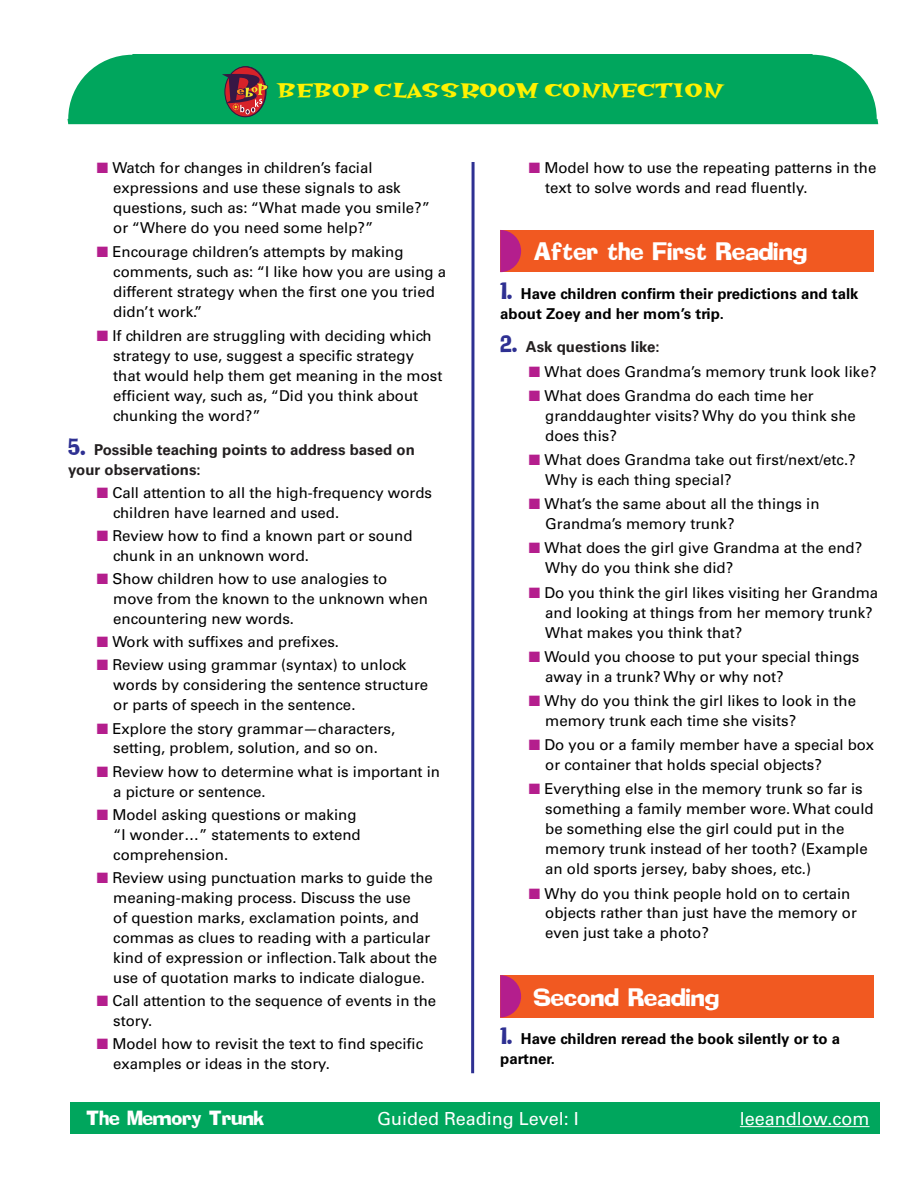
<style>
.page{position:relative;width:918px;height:1188px;background:#fff}
.page>*{position:absolute;margin:0;border:0;box-sizing:border-box;transform-origin:0 0}
.t1{font:22.5px "Hotsy Totsy Bold Mv B";color:#fff101}
.t2{font:22.2px "Addled";color:#fff}
.t3{font:18px "Univers";color:#fff}
.t4{font:18px "Addled";color:#fff}
.t5{font:15px/20px "Univers";color:#000}
.t6{font:700 15px/20px "Univers";color:#000}
.t7{font:700 15px/20px "Univers";color:#231f20}
.s1{color:#b41e8d}
.s2{font-family:"Addled";font-weight:400;font-size:21px;color:#2e3092}
</style>
<div class="page">
<div style="left:68px;top:54px;width:810px;height:70px;background:#00a65d"></div>
<div style="left:70px;top:1102px;width:810px;height:31px;background:#00a65d"></div>
<hr style="left:740px;top:1126px;width:130px;height:1px;background:#fff">
<svg style="left:225px;top:67px;width:40px;height:50px"></svg>
<div style="left:224px;top:66px;width:42px;height:51px;border:1px solid #371745;border-radius:50%"></div>
<svg style="left:222px;top:74px;width:46px;height:40px;background:#784b43"></svg>
<svg style="left:471px;top:162px;width:4px;height:911px;background:#6163ac"></svg>
<div style="left:500px;top:230px;width:374px;height:42px;background:#f15921"></div>
<svg style="left:500px;top:230px;width:21px;height:42px"></svg>
<div style="left:500px;top:975px;width:374px;height:43px;background:#f15921"></div>
<svg style="left:500px;top:975px;width:21px;height:42px"></svg>
<h1 class="t1" style="left:277px;top:79px;width:447px">BEBOP CLASSROOM CONNECTION</h1>
<p class="t5" style="left:113px;top:158px;width:318px;text-indent:-16px"><span class="s1">■</span> Watch for changes in children’s facial expressions and use these signals to ask questions, such as: “What made you smile?” or “Where do you need some help?”</p>
<p class="t5" style="left:113px;top:242px;width:335px;text-indent:-16px"><span class="s1">■</span> Encourage children’s attempts by making comments, such as: “I like how you are using a different strategy when the first one you tried didn’t work.”</p>
<p class="t5" style="left:113px;top:326px;width:331px;text-indent:-16px"><span class="s1">■</span> If children are struggling with deciding which strategy to use, suggest a specific strategy that would help them get meaning in the most efficient way, such as, “Did you think about chunking the word?”</p>
<p class="t7" style="left:68px;top:440px;width:348px"><span class="s2">5.</span> Possible teaching points to address based on your observations:</p>
<p class="t5" style="left:113px;top:483px;width:320px;text-indent:-16px"><span class="s1">■</span> Call attention to all the high-frequency words children have learned and used.</p>
<p class="t5" style="left:113px;top:526px;width:301px;text-indent:-16px"><span class="s1">■</span> Review how to find a known part or sound chunk in an unknown word.</p>
<p class="t5" style="left:113px;top:569px;width:316px;text-indent:-16px"><span class="s1">■</span> Show children how to use analogies to move from the known to the unknown when encountering new words.</p>
<p class="t5" style="left:97px;top:632px;width:244px"><span class="s1">■</span> Work with suffixes and prefixes.</p>
<p class="t5" style="left:113px;top:655px;width:317px;text-indent:-16px"><span class="s1">■</span> Review using grammar (syntax) to unlock words by considering the sentence structure or parts of speech in the sentence.</p>
<p class="t5" style="left:97px;top:718px;width:300px;text-align:center"><span class="s1">■</span> Explore the story grammar—characters, setting, problem, solution, and so on.</p>
<p class="t5" style="left:113px;top:761px;width:328px;text-indent:-16px"><span class="s1">■</span> Review how to determine what is important in a picture or sentence.</p>
<p class="t5" style="left:113px;top:805px;width:249px;text-indent:-16px"><span class="s1">■</span> Model asking questions or making “I wonder…” statements to extend comprehension.</p>
<p class="t5" style="left:113px;top:868px;width:325px;text-indent:-16px"><span class="s1">■</span> Review using punctuation marks to guide the meaning-making process. Discuss the use<br>of question marks, exclamation points, and commas as clues to reading with a particular kind of expression or inflection. Talk about the use of quotation marks to indicate dialogue.</p>
<p class="t5" style="left:113px;top:991px;width:324px;text-indent:-16px"><span class="s1">■</span> Call attention to the sequence of events in the story.</p>
<p class="t5" style="left:113px;top:1034px;width:311px;text-indent:-16px"><span class="s1">■</span> Model how to revisit the text to find specific examples or ideas in the story.</p>
<p class="t5" style="left:545px;top:158px;width:333px;text-indent:-16px"><span class="s1">■</span> Model how to use the repeating patterns in the text to solve words and read fluently.</p>
<p class="t2" style="left:534px;top:242px;width:275px">After the First Reading</p>
<p class="t6" style="left:500px;top:284px;width:360px"><span class="s2">1.</span> Have children confirm their predictions and talk about Zoey and her mom’s trip.</p>
<p class="t7" style="left:500px;top:337px;width:161px"><span class="s2">2.</span> Ask questions like:</p>
<p class="t5" style="left:529px;top:361px;width:349px"><span class="s1">■</span> What does Grandma’s memory trunk look like?</p>
<p class="t5" style="left:545px;top:386px;width:312px;text-indent:-16px"><span class="s1">■</span> What does Grandma do each time her granddaughter visits? Why do you think she does this?</p>
<p class="t5" style="left:545px;top:450px;width:312px;text-indent:-16px"><span class="s1">■</span> What does Grandma take out first/next/etc.?<br>Why is each thing special?</p>
<p class="t5" style="left:545px;top:494px;width:276px;text-indent:-16px"><span class="s1">■</span> What’s the same about all the things in<br>Grandma’s memory trunk?</p>
<p class="t5" style="left:545px;top:538px;width:318px;text-indent:-16px"><span class="s1">■</span> What does the girl give Grandma at the end?<br>Why do you think she did?</p>
<p class="t5" style="left:545px;top:582px;width:335px;text-indent:-16px"><span class="s1">■</span> Do you think the girl likes visiting her Grandma and looking at things from her memory trunk?<br>What makes you think that?</p>
<p class="t5" style="left:545px;top:647px;width:316px;text-indent:-16px"><span class="s1">■</span> Would you choose to put your special things away in a trunk? Why or why not?</p>
<p class="t5" style="left:545px;top:691px;width:312px;text-indent:-16px"><span class="s1">■</span> Why do you think the girl likes to look in the memory trunk each time she visits?</p>
<p class="t5" style="left:545px;top:735px;width:330px;text-indent:-16px"><span class="s1">■</span> Do you or a family member have a special box or container that holds special objects?</p>
<p class="t5" style="left:545px;top:779px;width:330px;text-indent:-16px"><span class="s1">■</span> Everything else in the memory trunk so far is something a family member wore. What could be something else the girl could put in the memory trunk instead of her tooth? (Example an old sports jersey, baby shoes, etc.)</p>
<p class="t5" style="left:545px;top:883px;width:313px;text-indent:-16px"><span class="s1">■</span> Why do you think people hold on to certain objects rather than just have the memory or even just take a photo?</p>
<p class="t2" style="left:534px;top:988px;width:187px">Second Reading</p>
<p class="t6" style="left:500px;top:1029px;width:341px"><span class="s2">1.</span> Have children reread the book silently or to a partner.</p>
<p class="t4" style="left:87px;top:1110px;width:180px">The Memory Trunk</p>
<p class="t3" style="left:377px;top:1108px;width:203px">Guided Reading Level: I</p>
<p class="t3" style="left:740px;top:1108px;width:131px">leeandlow.com</p>
</div>
